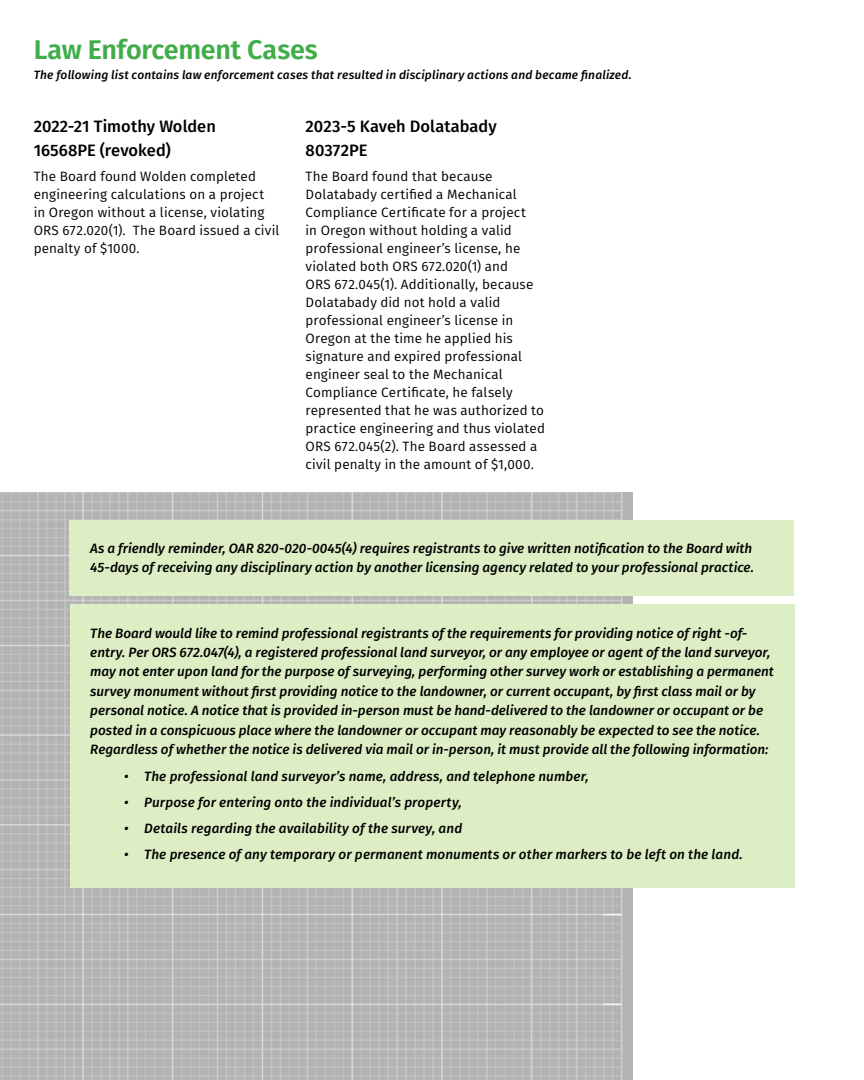
<style>
.page{position:relative;width:864px;height:1080px;background:#fff}
.page>*{position:absolute;margin:0;border:0;box-sizing:border-box;transform-origin:0 0}
.t1{font:600 27px "Fira Sans";letter-spacing:-.01em;color:#41ad49}
.t2{font:500 16.5px/24.8px "Fira Sans";color:#000}
.t3{font:italic 500 13.5px/19.5px "Fira Sans";color:#000}
.t4{font:13.5px/18px "Fira Sans";letter-spacing:.01em;color:#000}
.t5{font:italic 500 12px "Fira Sans";letter-spacing:.015em;color:#000}
</style>
<div class="page">
<img style="left:0;top:492px;width:632px;height:588px">
<div style="left:70px;top:520px;width:724px;height:76px;background:#ddeec5"></div>
<div style="left:70px;top:605px;width:724px;height:283px;background:#ddeec5"></div>
<h1 class="t1" style="left:34px;top:28px;width:286px">Law Enforcement Cases</h1>
<p class="t5" style="left:34px;top:65px;width:599px">The following list contains law enforcement cases that resulted in disciplinary actions and became finalized.</p>
<p class="t2" style="left:34px;top:113px;width:184px">2022-21 Timothy Wolden<br>16568PE (revoked)</p>
<p class="t4" style="left:34px;top:167px;width:247px">The Board found Wolden completed engineering calculations on a project<br>in Oregon without a license, violating ORS 672.020(1). The Board issued a civil penalty of $1000.</p>
<p class="t2" style="left:306px;top:113px;width:193px">2023-5 Kaveh Dolatabady<br>80372PE</p>
<p class="t4" style="left:306px;top:167px;width:241px">The Board found that because Dolatabady certified a Mechanical Compliance Certificate for a project<br>in Oregon without holding a valid professional engineer’s license, he violated both ORS 672.020(1) and<br>ORS 672.045(1). Additionally, because Dolatabady did not hold a valid professional engineer’s license in Oregon at the time he applied his signature and expired professional engineer seal to the Mechanical Compliance Certificate, he falsely represented that he was authorized to practice engineering and thus violated ORS 672.045(2). The Board assessed a civil penalty in the amount of $1,000.</p>
<p class="t3" style="left:90px;top:538px;width:665px">As a friendly reminder, OAR 820-020-0045(4) requires registrants to give written notification to the Board with<br>45-days of receiving any disciplinary action by another licensing agency related to your professional practice.</p>
<p class="t3" style="left:90px;top:622px;width:685px">The Board would like to remind professional registrants of the requirements for providing notice of right -of&shy;entry. Per ORS 672.047(4), a registered professional land surveyor, or any employee or agent of the land surveyor, may not enter upon land for the purpose of surveying, performing other survey work or establishing a permanent survey monument without first providing notice to the landowner, or current occupant, by first class mail or by personal notice. A notice that is provided in-person must be hand-delivered to the landowner or occupant or be posted in a conspicuous place where the landowner or occupant may reasonably be expected to see the notice.<br>Regardless of whether the notice is delivered via mail or in-person, it must provide all the following information:</p>
<p class="t3" style="left:124px;top:766px;width:466px">• The professional land surveyor’s name, address, and telephone number,</p>
<p class="t3" style="left:124px;top:792px;width:339px">• Purpose for entering onto the individual’s property,</p>
<p class="t3" style="left:124px;top:818px;width:340px">• Details regarding the availability of the survey, and</p>
<p class="t3" style="left:124px;top:844px;width:620px">• The presence of any temporary or permanent monuments or other markers to be left on the land.</p>
</div>
